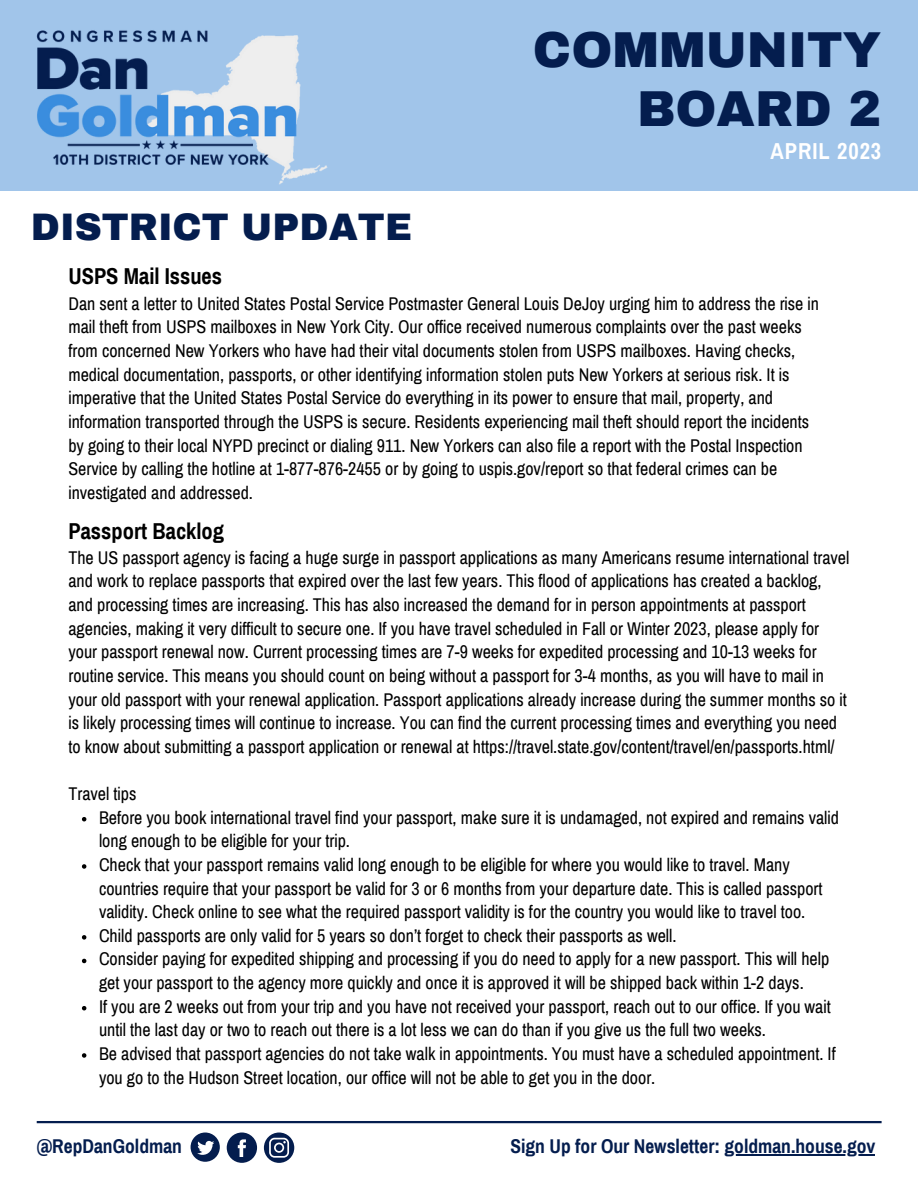
<style>
.page{position:relative;width:918px;height:1188px;background:#fff}
.page>*{position:absolute;margin:0;border:0;box-sizing:border-box;transform-origin:0 0}
.t1{font:900 49.35px/58.5px "Archivo";color:#041d4e;text-align:right}
.t2{font:900 37.5px "Archivo";color:#041d4e}
.t3{font:700 22.5px "Archivo Narrow";color:#000}
.t4{font:700 22.5px "Archivo Narrow";letter-spacing:.045em;color:#fff}
.t5{font:700 19.5px "Archivo Narrow";color:#041d4e}
.t6{font:18px/23.7px "Archivo Narrow";color:#000}
</style>
<div class="page">
<div style="left:0;top:0;width:918px;height:191px;background:#a1c5ea"></div>
<hr style="left:37px;top:1121px;width:845px;height:2px;background:#041d4e">
<img style="left:36px;top:30px;width:292px;height:155px">
<svg style="left:191px;top:1133px;width:29px;height:29px"></svg>
<svg style="left:227px;top:1133px;width:30px;height:30px"></svg>
<svg style="left:264px;top:1133px;width:30px;height:30px"></svg>
<hr style="left:724px;top:1154px;width:151px;height:2px;background:#041d4e">
<svg style="left:82px;top:817px;width:4px;height:4px"></svg>
<svg style="left:82px;top:864px;width:4px;height:5px"></svg>
<svg style="left:82px;top:935px;width:4px;height:5px"></svg>
<svg style="left:82px;top:959px;width:4px;height:4px"></svg>
<svg style="left:82px;top:1006px;width:4px;height:4px"></svg>
<svg style="left:82px;top:1053px;width:4px;height:5px"></svg>
<h1 class="t1" style="left:533px;top:21px;width:350px">COMMUNITY<br>BOARD 2</h1>
<p class="t4" style="left:770px;top:139px;width:112px">APRIL 2023</p>
<h2 class="t2" style="left:31px;top:207px;width:383px">DISTRICT UPDATE</h2>
<p class="t3" style="left:68px;top:264px;width:155px">USPS Mail Issues</p>
<p class="t6" style="left:68px;top:292px;width:752px">Dan sent a letter to United States Postal Service Postmaster General Louis DeJoy urging him to address the rise in mail theft from USPS mailboxes in New York City. Our office received numerous complaints over the past weeks from concerned New Yorkers who have had their vital documents stolen from USPS mailboxes. Having checks, medical documentation, passports, or other identifying information stolen puts New Yorkers at serious risk. It is imperative that the United States Postal Service do everything in its power to ensure that mail, property, and information transported through the USPS is secure. Residents experiencing mail theft should report the incidents by going to their local NYPD precinct or dialing 911. New Yorkers can also file a report with the Postal Inspection Service by calling the hotline at 1-877-876-2455 or by going to uspis.gov/report so that federal crimes can be investigated and addressed.</p>
<p class="t3" style="left:68px;top:519px;width:157px">Passport Backlog</p>
<p class="t6" style="left:68px;top:546px;width:783px">The US passport agency is facing a huge surge in passport applications as many Americans resume international travel and work to replace passports that expired over the last few years. This flood of applications has created a backlog, and processing times are increasing. This has also increased the demand for in person appointments at passport agencies, making it very difficult to secure one. If you have travel scheduled in Fall or Winter 2023, please apply for your passport renewal now. Current processing times are 7-9 weeks for expedited processing and 10-13 weeks for routine service. This means you should count on being without a passport for 3-4 months, as you will have to mail in your old passport with your renewal application. Passport applications already increase during the summer months so it is likely processing times will continue to increase. You can find the current processing times and everything you need to know about submitting a passport application or renewal at https://travel.state.gov/content/travel/en/passports.html/</p>
<p class="t6" style="left:68px;top:782px;width:70px">Travel tips</p>
<p class="t6" style="left:99px;top:806px;width:742px">Before you book international travel find your passport, make sure it is undamaged, not expired and remains valid long enough to be eligible for your trip.<br>Check that your passport remains valid long enough to be eligible for where you would like to travel. Many countries require that your passport be valid for 3 or 6 months from your departure date. This is called passport validity. Check online to see what the required passport validity is for the country you would like to travel too.<br>Child passports are only valid for 5 years so don’t forget to check their passports as well.<br>Consider paying for expedited shipping and processing if you do need to apply for a new passport. This will help get your passport to the agency more quickly and once it is approved it will be shipped back within 1-2 days.<br>If you are 2 weeks out from your trip and you have not received your passport, reach out to our office. If you wait until the last day or two to reach out there is a lot less we can do than if you give us the full two weeks.<br>Be advised that passport agencies do not take walk in appointments. You must have a scheduled appointment. If you go to the Hudson Street location, our office will not be able to get you in the door.</p>
<p class="t5" style="left:37px;top:1136px;width:147px">@RepDanGoldman</p>
<p class="t5" style="left:510px;top:1136px;width:367px">Sign Up for Our Newsletter: goldman.house.gov</p>
</div>
